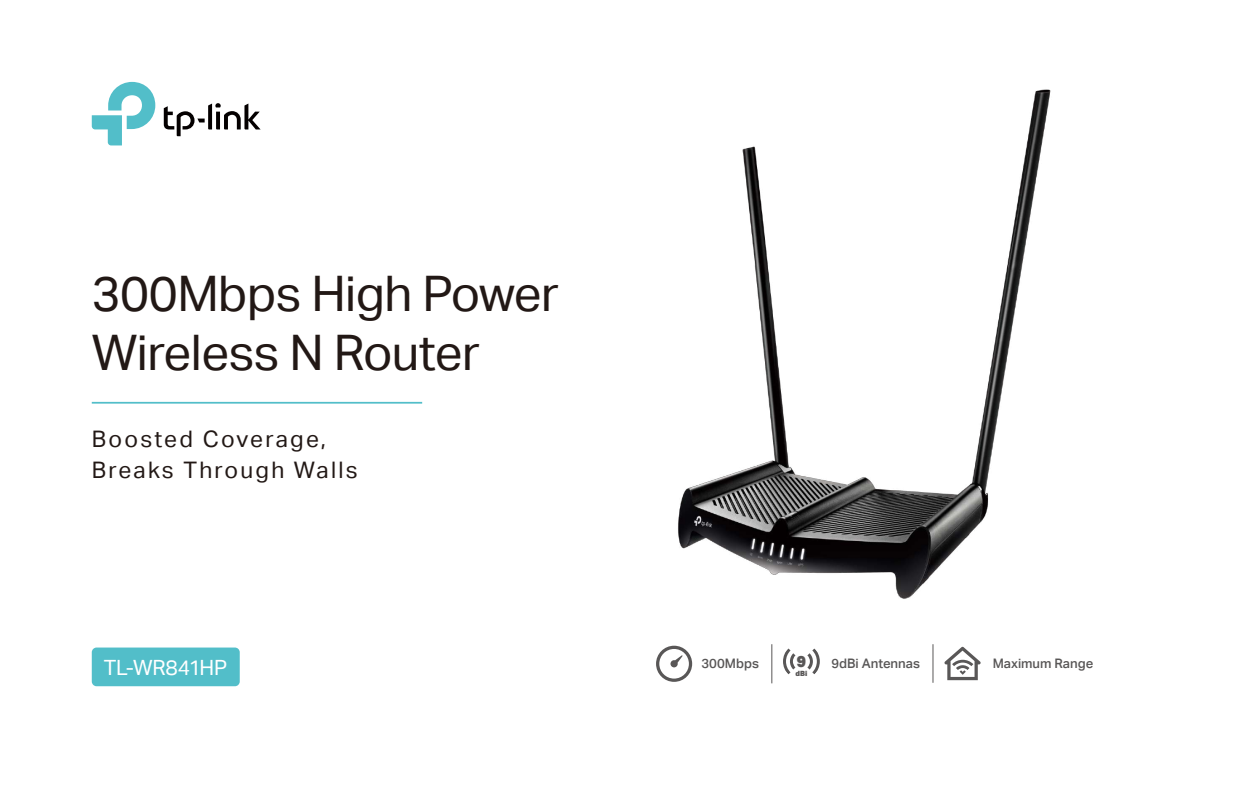
<style>
.page{position:relative;width:1260px;height:788px;background:#fff}
.page>*{position:absolute;margin:0;border:0;box-sizing:border-box;transform-origin:0 0}
.t1{font:49px/58.6px "TP Link Aktiv Regular";letter-spacing:-.01em;color:#221815}
.t2{font:22.75px/30.9px "TP Link Aktiv Regular";letter-spacing:.1em;color:#221815}
.t3{font:21px "TP Link Aktiv Regular";letter-spacing:-.01em;color:#fff}
.t4{font:900 15.84px "Aktiv Grotesk Trial";color:#595757}
.t5{font:13.12px "TP Link Aktiv Medium";color:#595757}
.t6{font:900 7.17px "Aktiv Grotesk Trial";color:#595757}
</style>
<div class="page">
<img style="left:678px;top:89px;width:373px;height:510px">
<svg style="left:92px;top:82px;width:63px;height:63px"></svg>
<svg style="left:164px;top:103px;width:97px;height:33px"></svg>
<hr style="left:92px;top:402px;width:330px;height:1px;background:#52bec9">
<div style="left:92px;top:647px;width:148px;height:39px;background:#52bec9;border-radius:5px"></div>
<hr style="left:771px;top:644px;width:1px;height:39px;background:#595757">
<svg style="left:656px;top:645px;width:36px;height:36px"></svg>
<hr style="left:933px;top:644px;width:1px;height:38px;background:#595757">
<svg style="left:944px;top:646px;width:37px;height:34px"></svg>
<svg style="left:783px;top:648px;width:37px;height:26px"></svg>
<h1 class="t1" style="left:92px;top:265px;width:469px">300Mbps High Power<br>Wireless N Router</h1>
<p class="t2" style="left:92px;top:424px;width:267px">Boosted Coverage,<br>Breaks Through Walls</p>
<p class="t3" style="left:104px;top:655px;width:125px">TL-WR841HP</p>
<p class="t5" style="left:702px;top:655px;width:59px">300Mbps</p>
<p class="t4" style="left:797px;top:651px;width:11px">9</p>
<p class="t5" style="left:831px;top:656px;width:90px">9dBi Antennas</p>
<p class="t5" style="left:993px;top:655px;width:102px">Maximum Range</p>
<p class="t6" style="left:795px;top:668px;width:13px">dBi</p>
</div>
